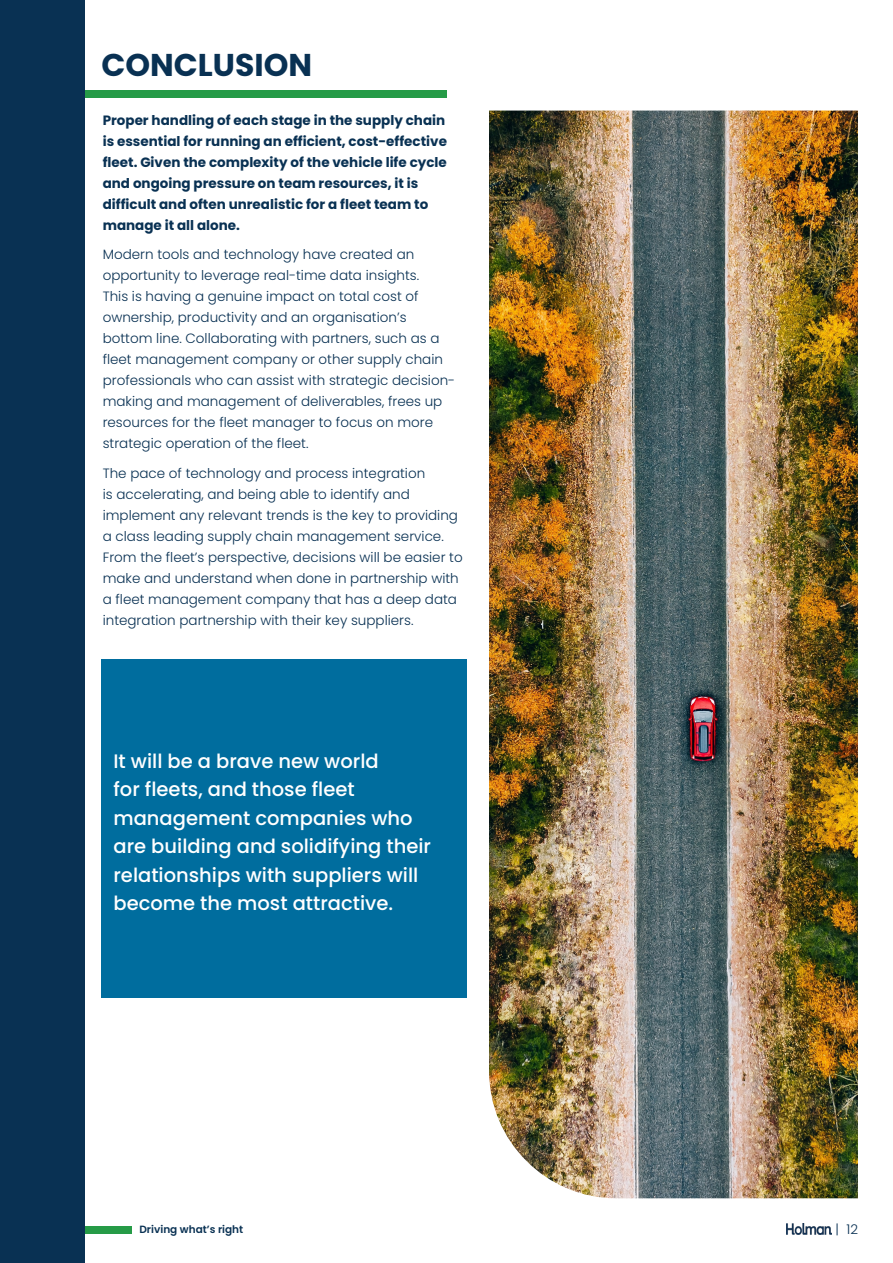
<style>
.page{position:relative;width:893px;height:1263px;background:#fff}
.page>*{position:absolute;margin:0;border:0;box-sizing:border-box;transform-origin:0 0}
.t1{font:700 31.5px "Poppins";color:#093153}
.Callout{font:500 19.5px/28.5px "Poppins";color:#fff}
.Body_text{font:300 13.5px/21px "Poppins";color:#093153}
.Body_text-2{font:700 13.5px/21px "Poppins";color:#093153}
.t2{font:300 13.35px "Poppins";color:#093153}
.t3{font:600 10.5px "Poppins";color:#093153}
</style>
<div class="page">
<img style="left:787px;top:1224px;width:44px;height:10px">
<div style="left:0;top:1226px;width:132px;height:7px;background:#269b47"></div>
<div style="left:0;top:90px;width:446px;height:8px;background:#269b47"></div>
<div style="left:0;top:0;width:85px;height:1263px;background:#093153"></div>
<div style="left:101px;top:659px;width:365px;height:339px;background:#006d9e"></div>
<img style="left:489px;top:111px;width:369px;height:1087px">
<p class="t1" style="left:101px;top:46px;width:212px">CONCLUSION</p>
<p class="Body_text-2" style="left:103px;top:109px;width:346px">Proper handling of each stage in the supply chain is essential for running an efficient, cost-effective fleet. Given the complexity of the vehicle life cycle and ongoing pressure on team resources, it is difficult and often unrealistic for a fleet team to manage it all alone.</p>
<p class="Body_text" style="left:103px;top:244px;width:354px">Modern tools and technology have created an opportunity to leverage real-time data insights.<br>This is having a genuine impact on total cost of ownership, productivity and an organisation’s bottom line. Collaborating with partners, such as a fleet management company or other supply chain professionals who can assist with strategic decision&shy;making and management of deliverables, frees up resources for the fleet manager to focus on more strategic operation of the fleet.</p>
<p class="Body_text" style="left:103px;top:462px;width:362px">The pace of technology and process integration<br>is accelerating, and being able to identify and implement any relevant trends is the key to providing a class leading supply chain management service.<br>From the fleet’s perspective, decisions will be easier to make and understand when done in partnership with a fleet management company that has a deep data integration partnership with their key suppliers.</p>
<p class="Callout" style="left:113px;top:747px;width:319px">It will be a brave new world<br>for fleets, and those fleet management companies who are building and solidifying their relationships with suppliers will become the most attractive.</p>
<p class="t3" style="left:139px;top:1223px;width:105px">Driving what’s right</p>
<p class="t2" style="left:836px;top:1221px;width:24px">| 12</p>
</div>
